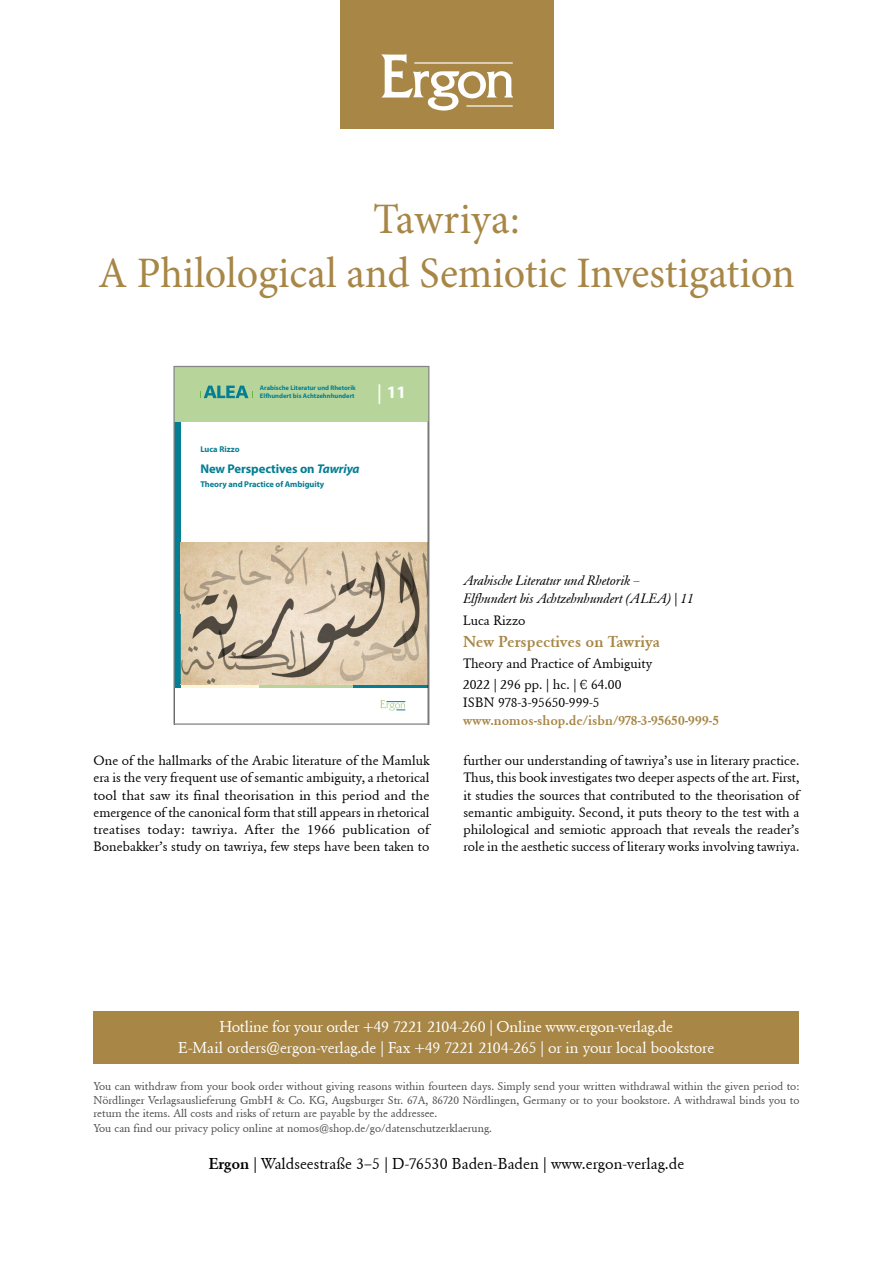
<style>
.page{position:relative;width:893px;height:1263px;background:#fff}
.page>*{position:absolute;margin:0;border:0;box-sizing:border-box;transform-origin:0 0}
.t1{font:43.5px/54px "Minion Pro";color:#a78646;text-align:center}
.t2{font:700 17.55px "Myriad Pro";color:#fff}
.t3{font:15.75px/21px "Ergon Unicode";letter-spacing:-.015em;color:#fff;text-align:center}
.t4{font:15.75px "Ergon Unicode";color:#000}
.t5{font:700 15.75px "Ergon Unicode";color:#a78646}
.t6{font:13.5px/17.2px "Ergon Unicode";color:#000;text-align:justify}
.t7{font:italic 13.5px/18px "Ergon Unicode";color:#000}
.t8{font:700 13.5px "Ergon Unicode";color:#a78646}
.t9{font:700 12.6px "Myriad Pro";letter-spacing:-.005em;color:#047e94}
.t10{font:11.25px/13.5px "Ergon Unicode";color:#4a4a49;text-align:justify}
.t11{font:700 8.4px "Myriad Pro";letter-spacing:-.01em;color:#047e94}
.t12{font:700 6.6px/7.4px "Myriad Pro";color:#047e94}
.s1{font-style:italic}
.s2{font-weight:400;font-size:19.5px}
.s3{font-weight:700}
</style>
<div class="page">
<div style="left:94px;top:1011px;width:705px;height:52px;background:#a78646"></div>
<div style="left:340px;top:0;width:214px;height:129px;background:#a78646"></div>
<svg style="left:381px;top:54px;width:132px;height:57px"></svg>
<hr style="left:466px;top:105px;width:47px;height:2px;background:#fff">
<hr style="left:414px;top:62px;width:99px;height:2px;background:#fff">
<div style="left:174px;top:366px;width:254px;height:56px;background:#b7d59a"></div>
<svg style="left:203px;top:386px;width:50px;height:12px"></svg>
<svg style="left:175px;top:422px;width:252px;height:289px"></svg>
<div style="left:173px;top:366px;width:256px;height:359px;border:1px solid #878787"></div>
<h1 class="t1" style="left:98px;top:194px;width:698px">Tawriya:<br>A Philological and Semiotic Investigation</h1>
<p class="t12" style="left:260px;top:384px;width:97px">Arabische Literatur und Rhetorik<br>Elfhundert bis Achtzehnhundert</p>
<p class="t11" style="left:200px;top:443px;width:41px">Luca Rizzo</p>
<p class="t9" style="left:200px;top:460px;width:161px">New Perspectives on <span class="s1">Tawriya</span></p>
<p class="t11" style="left:200px;top:479px;width:125px">Theory and Practice of Ambiguity</p>
<p class="t2" style="left:377px;top:381px;width:31px"><span class="s2">|</span> 11</p>
<p class="t7" style="left:463px;top:570px;width:232px">Arabische Literatur und Rhetorik –<br>Elfhundert bis Achtzehnhundert (ALEA) | 11</p>
<p class="t6" style="left:463px;top:611px;width:64px">Luca Rizzo</p>
<p class="t5" style="left:463px;top:631px;width:198px">New Perspectives on Tawriya</p>
<p class="t6" style="left:463px;top:652px;width:190px;line-height:21.5px">Theory and Practice of Ambiguity<br>2022 | 296 pp. | hc. | € 64.00</p>
<p class="t6" style="left:463px;top:693px;width:138px">ISBN 978-3-95650-999-5</p>
<p class="t8" style="left:463px;top:711px;width:257px">www.nomos-shop.de/isbn/978-3-95650-999-5</p>
<p class="t6" style="left:94px;top:751px;width:337px">One of the hallmarks of the Arabic literature of the Mamluk era is the very frequent use of semantic ambiguity, a rhetorical tool that saw its final theorisation in this period and the -emergence of the canonical form that still appears in -rhetorical treatises today: tawriya. After the 1966 publication of -Bonebakker’s study on tawriya, few steps have been taken to</p>
<p class="t6" style="left:463px;top:751px;width:337px">further our understanding of tawriya’s use in literary practice.<br>Thus, this book investigates two deeper aspects of the art. First, it studies the sources that contributed to the theorisation of semantic ambiguity. Second, it puts theory to the test with a philological and semiotic approach that reveals the reader’s role in the aesthetic success of literary works involving -tawriya.</p>
<p class="t3" style="left:178px;top:1016px;width:538px">Hotline for your order +49 7221 2104-260 | Online www.ergon-verlag.de<br>E-Mail orders@ergon-verlag.de | Fax +49 7221 2104-265 | or in your local bookstore</p>
<p class="t10" style="left:94px;top:1079px;width:707px">You can withdraw from your book order without giving reasons within fourteen days. Simply send your written withdrawal within the given period to:<br>Nördlinger Verlagsauslieferung GmbH &amp; Co. KG, Augsburger Str. 67A, 86720 Nördlingen, Germany or to your bookstore. A withdrawal binds you to return the items. All costs and risks of return are payable by the addressee.</p>
<p class="t10" style="left:94px;top:1121px;width:400px">You can find our privacy policy online at nomos@shop.de/go/datenschutzerklaerung.</p>
<p class="t4" style="left:209px;top:1153px;width:477px"><span class="s3">Ergon</span> | Waldseestraße 3–5 | D-76530 Baden-Baden | www.ergon-verlag.de</p>
</div>
